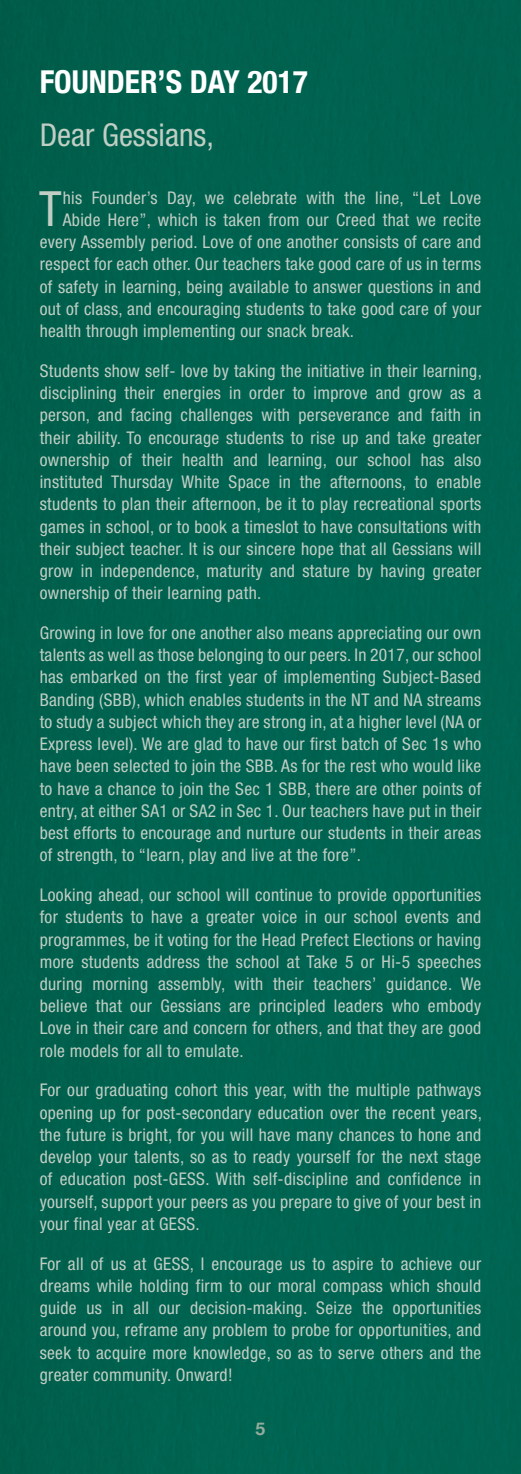
<style>
.page{position:relative;width:521px;height:1474px;background:#fff}
.page>*{position:absolute;margin:0;border:0;box-sizing:border-box;transform-origin:0 0}
.t1{font:condensed 48.65px "Helvetica Neue LT Std";color:#c1cec4}
.t2{font:700 condensed 31.5px "Helvetica Neue";color:#fff}
.t3{font:condensed 31.5px "Helvetica Neue LT Std";color:#c1cec4}
.t4{font:condensed 17.5px/22.2px "Helvetica Neue LT Std";letter-spacing:.02em;color:#c1cec4;text-align:justify}
.t5{font:700 17.5px "Helvetica Neue";color:#92ad9c}
</style>
<div class="page">
<div style="left:0;top:0;width:521px;height:1473px;background:#006350"></div>
<h2 class="t2" style="left:40px;top:55px;width:270px">FOUNDER’S DAY 2017</h2>
<h2 class="t3" style="left:40px;top:117px;width:176px">Dear Gessians,</h2>
<h1 class="t1" style="left:39px;top:180px;width:24px">T</h1>
<p class="t4" style="left:63px;top:186px;width:420px">his Founder’s Day, we celebrate with the line, “Let Love</p>
<p class="t4" style="left:63px;top:208px;width:420px">Abide Here”, which is taken from our Creed that we recite</p>
<p class="t4" style="left:40px;top:231px;width:443px">every Assembly period. Love of one another consists of care and</p>
<p class="t4" style="left:40px;top:253px;width:443px">respect for each other. Our teachers take good care of us in terms</p>
<p class="t4" style="left:40px;top:275px;width:443px">of safety in learning, being available to answer questions in and</p>
<p class="t4" style="left:40px;top:297px;width:443px">out of class, and encouraging students to take good care of your</p>
<p class="t4" style="left:40px;top:320px;width:316px">health through implementing our snack break.</p>
<p class="t4" style="left:40px;top:359px;width:444px">Students show self- love by taking the initiative in their learning, disciplining their energies in order to improve and grow as a person, and facing challenges with perseverance and faith in their ability. To encourage students to rise up and take greater ownership of their health and learning, our school has also instituted Thursday White Space in the afternoons, to enable students to plan their afternoon, be it to play recreational sports games in school, or to book a timeslot to have consultations with their subject teacher. It is our sincere hope that all Gessians will grow in independence, maturity and stature by having greater ownership of their learning path.</p>
<p class="t4" style="left:40px;top:621px;width:443px">Growing in love for one another also means appreciating our own talents as well as those belonging to our peers. In 2017, our school has embarked on the first year of implementing Subject-Based Banding (SBB), which enables students in the NT and NA streams to study a subject which they are strong in, at a higher level (NA or Express level). We are glad to have our first batch of Sec 1s who have been selected to join the SBB. As for the rest who would like to have a chance to join the Sec 1 SBB, there are other points of entry, at either SA1 or SA2 in Sec 1. Our teachers have put in their best efforts to encourage and nurture our students in their areas of strength, to “learn, play and live at the fore”.</p>
<p class="t4" style="left:40px;top:883px;width:443px">Looking ahead, our school will continue to provide opportunities for students to have a greater voice in our school events and programmes, be it voting for the Head Prefect Elections or having more students address the school at Take 5 or Hi-5 speeches during morning assembly, with their teachers’ guidance. We believe that our Gessians are principled leaders who embody Love in their care and concern for others, and that they are good role models for all to emulate.</p>
<p class="t4" style="left:40px;top:1079px;width:444px">For our graduating cohort this year, with the multiple pathways opening up for post-secondary education over the recent years, the future is bright, for you will have many chances to hone and develop your talents, so as to ready yourself for the next stage of education post-GESS. With self-discipline and confidence in yourself, support your peers as you prepare to give of your best in your final year at GESS.</p>
<p class="t4" style="left:40px;top:1252px;width:443px">For all of us at GESS, I encourage us to aspire to achieve our dreams while holding firm to our moral compass which should guide us in all our decision-making. Seize the opportunities around you, reframe any problem to probe for opportunities, and seek to acquire more knowledge, so as to serve others and the greater community. Onward!</p>
<p class="t5" style="left:256px;top:1414px;width:11px">5</p>
</div>
